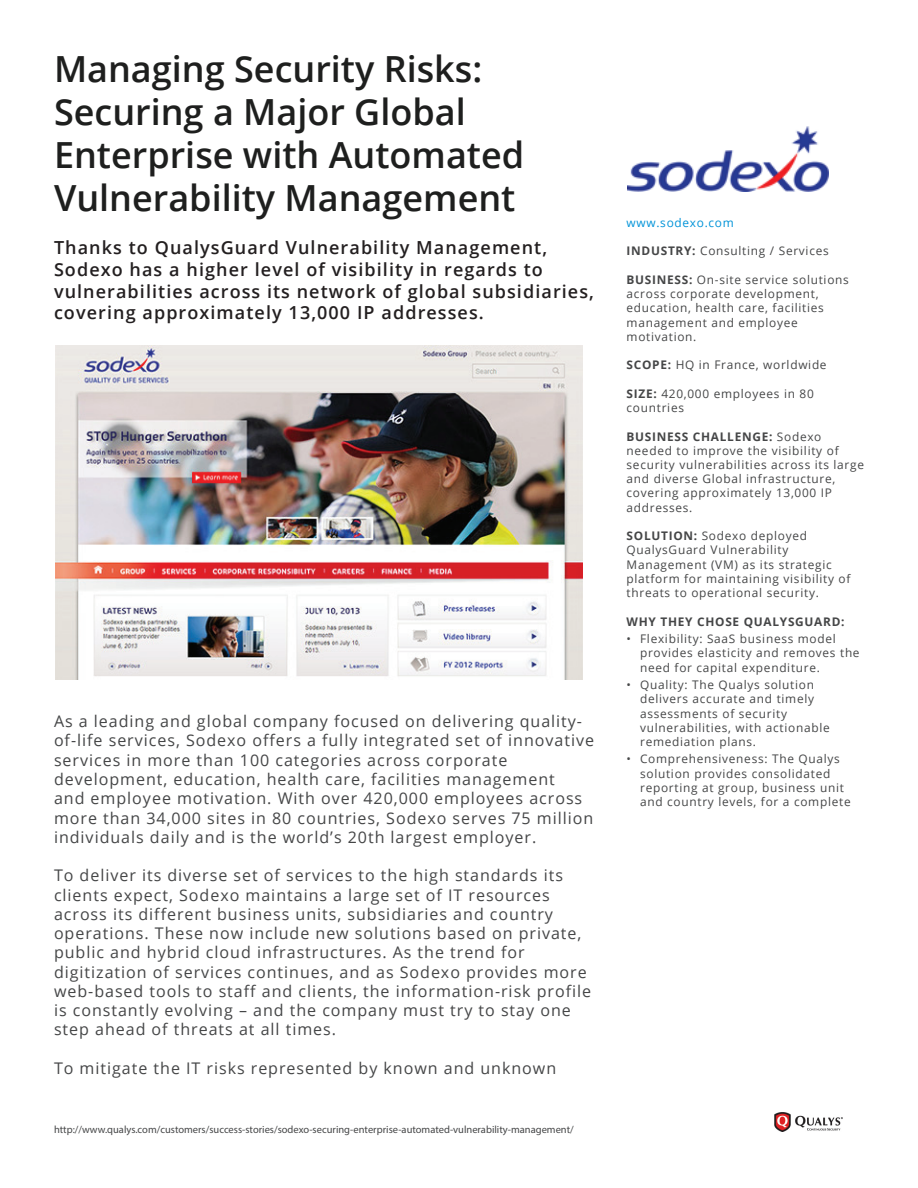
<style>
.page{position:relative;width:918px;height:1188px;background:#fff}
.page>*{position:absolute;margin:0;border:0;box-sizing:border-box;transform-origin:0 0}
.t1{font:600 36px/43.2px "Open Sans";color:#1e1f1e}
.t2{font:600 18px/21.6px "Open Sans";letter-spacing:.06em;color:#231f20}
.t3{font:16.05px/19.2px "Open Sans";letter-spacing:.06em;color:#454647}
.t4{font:11.85px/14.2px "Open Sans";letter-spacing:.06em;color:#454647}
.t5{font:700 11.85px "Open Sans";letter-spacing:.06em;color:#454647}
.t6{font:11.85px "Open Sans";letter-spacing:.06em;color:#0093d8}
.t7{font:10.5px "Myriad Pro";color:#454647}
.s1{font-weight:700}
</style>
<div class="page">
<img style="left:775px;top:1112px;width:68px;height:20px">
<img style="left:55px;top:346px;width:528px;height:333px">
<img style="left:627px;top:126px;width:201px;height:65px">
<h1 class="t1" style="left:54px;top:46px;width:472px">Managing Security Risks:<br>Securing a Major Global<br>Enterprise with Automated<br>Vulnerability Management</h1>
<p class="t2" style="left:54px;top:237px;width:542px">Thanks to QualysGuard Vulnerability Management, Sodexo has a higher level of visibility in regards to vulnerabilities across its network of global subsidiaries, covering approximately 13,000 IP addresses.</p>
<p class="t3" style="left:54px;top:711px;width:542px">As a leading and global company focused on delivering quality&shy;of-life services, Sodexo offers a fully integrated set of innovative services in more than 100 categories across corporate development, education, health care, facilities management<br>and employee motivation. With over 420,000 employees across more than 34,000 sites in 80 countries, Sodexo serves 75 million individuals daily and is the world’s 20th largest employer.</p>
<p class="t3" style="left:54px;top:865px;width:539px">To deliver its diverse set of services to the high standards its clients expect, Sodexo maintains a large set of IT resources across its different business units, subsidiaries and country operations. These now include new solutions based on private, public and hybrid cloud infrastructures. As the trend for digitization of services continues, and as Sodexo provides more web-based tools to staff and clients, the information-risk profile is constantly evolving – and the company must try to stay one step ahead of threats at all times.</p>
<p class="t3" style="left:54px;top:1058px;width:504px">To mitigate the IT risks represented by known and unknown</p>
<p class="t7" style="left:54px;top:1123px;width:521px">http://www.qualys.com/customers/success-stories/sodexo-securing-enterprise-automated-vulnerability-management/</p>
<p class="t6" style="left:627px;top:215px;width:109px">www.sodexo.com</p>
<p class="t4" style="left:627px;top:244px;width:204px"><span class="s1">INDUSTRY:</span> Consulting / Services</p>
<p class="t4" style="left:627px;top:272px;width:224px"><span class="s1">BUSINESS:</span> On-site service solutions across corporate development, education, health care, facilities management and employee motivation.</p>
<p class="t4" style="left:627px;top:358px;width:202px"><span class="s1">SCOPE:</span> HQ in France, worldwide</p>
<p class="t4" style="left:627px;top:386px;width:189px"><span class="s1">SIZE:</span> 420,000 employees in 80 countries</p>
<p class="t4" style="left:627px;top:429px;width:239px"><span class="s1">BUSINESS CHALLENGE:</span> Sodexo needed to improve the visibility of security vulnerabilities across its large and diverse Global infrastructure, covering approximately 13,000 IP addresses.</p>
<p class="t4" style="left:627px;top:528px;width:225px"><span class="s1">SOLUTION:</span> Sodexo deployed<br>QualysGuard Vulnerability<br>Management (VM) as its strategic platform for maintaining visibility of threats to operational security.</p>
<p class="t5" style="left:627px;top:613px;width:219px">WHY THEY CHOSE QUALYSGUARD:</p>
<p class="t4" style="left:640px;top:631px;width:221px;text-indent:-14px">• Flexibility: SaaS business model provides elasticity and removes the need for capital expenditure.</p>
<p class="t4" style="left:640px;top:677px;width:191px;text-indent:-14px">• Quality: The Qualys solution delivers accurate and timely assessments of security vulnerabilities, with actionable remediation plans.</p>
<p class="t4" style="left:640px;top:752px;width:212px;text-indent:-14px">• Comprehensiveness: The Qualys solution provides consolidated reporting at group, business unit and country levels, for a complete</p>
</div>
